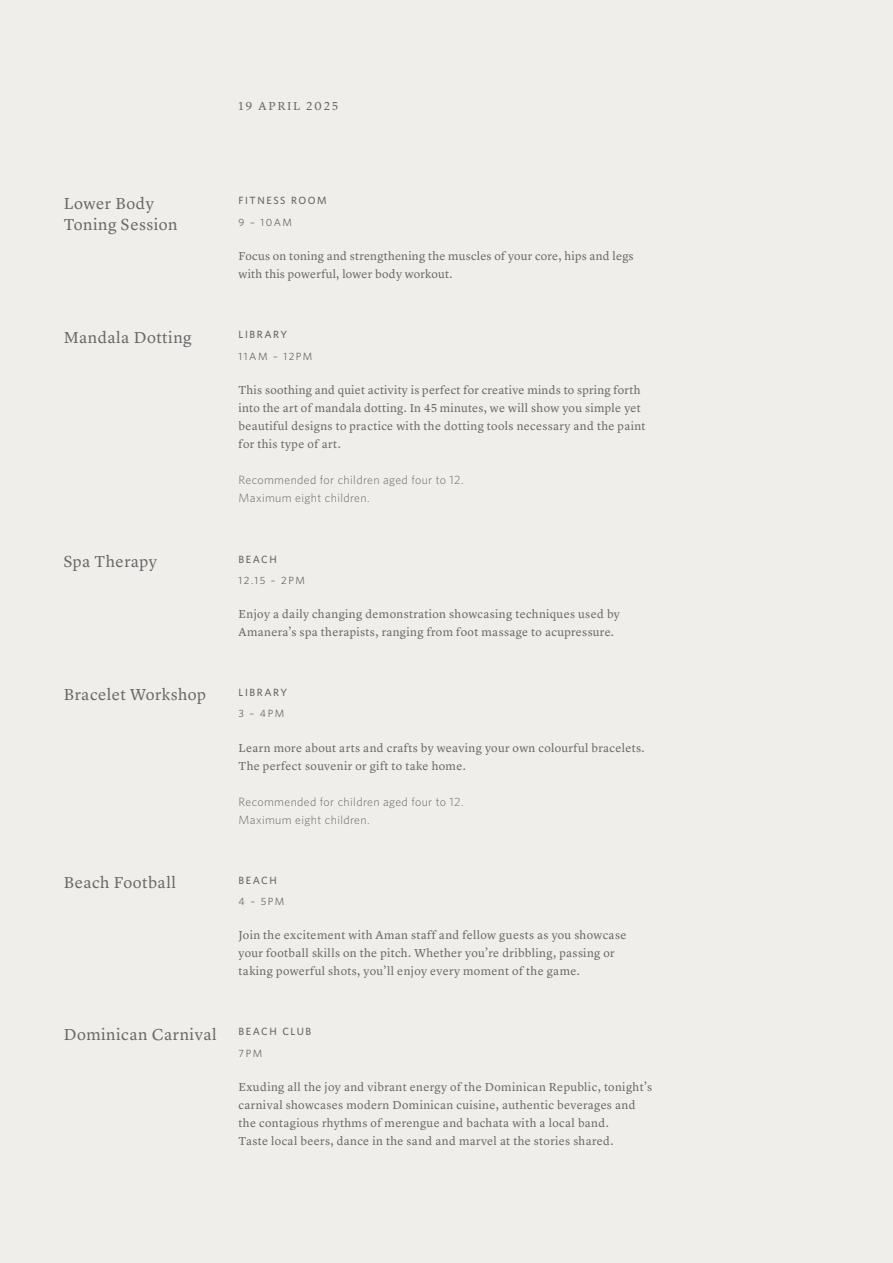
<style>
.page{position:relative;width:893px;height:1263px;background:#f0eeeb}
.page>*{position:absolute;margin:0;border:0;box-sizing:border-box;transform-origin:0 0}
.t1{font:16.5px "Lyon Text Aman Regular";letter-spacing:.03em;color:#6a6768}
.Body_Copy{font:12px/18px "Lyon Text Aman Regular";letter-spacing:.03em;color:#6a6768}
.Body_Copy-2{font:300 12px/18px "Whitney";letter-spacing:.03em;color:#6a6768}
.Subheader{font:12px "Lyon Text Aman Regular";letter-spacing:.15em;color:#6a6768}
.Event_details{font:500 10.5px "Whitney";letter-spacing:.15em;color:#6a6768}
.Event_details-2{font:10.5px "Whitney";letter-spacing:.15em;color:#6a6768}
</style>
<div class="page">
<p class="Subheader" style="left:239px;top:97px;width:101px">19 APRIL 2025</p>
<p class="t1" style="left:64px;top:190px;width:92px">Lower Body</p>
<p class="Event_details" style="left:239px;top:194px;width:90px">FITNESS ROOM</p>
<p class="t1" style="left:64px;top:211px;width:115px">Toning Session</p>
<p class="Event_details-2" style="left:239px;top:215px;width:55px">9 – 10AM</p>
<p class="Body_Copy" style="left:239px;top:246px;width:396px">Focus on toning and strengthening the muscles of your core, hips and legs with this powerful, lower body workout.</p>
<p class="t1" style="left:64px;top:324px;width:130px">Mandala Dotting</p>
<p class="Event_details" style="left:239px;top:328px;width:50px">LIBRARY</p>
<p class="Event_details-2" style="left:239px;top:349px;width:75px">11AM – 12PM</p>
<p class="Body_Copy" style="left:239px;top:380px;width:409px">This soothing and quiet activity is perfect for creative minds to spring forth into the art of mandala dotting. In 45 minutes, we will show you simple yet beautiful designs to practice with the dotting tools necessary and the paint for this type of art.</p>
<p class="Body_Copy-2" style="left:239px;top:471px;width:226px">Recommended for children aged four to 12.<br>Maximum eight children.</p>
<p class="t1" style="left:64px;top:549px;width:95px">Spa Therapy</p>
<p class="Event_details" style="left:239px;top:552px;width:40px">BEACH</p>
<p class="Body_Copy" style="left:239px;top:604px;width:383px">Enjoy a daily changing demonstration showcasing techniques used by<br>Amanera’s spa therapists, ranging from foot massage to acupressure.</p>
<p class="Event_details-2" style="left:239px;top:573px;width:68px">12.15 – 2PM</p>
<p class="t1" style="left:64px;top:682px;width:144px">Bracelet Workshop</p>
<p class="Event_details" style="left:239px;top:685px;width:50px">LIBRARY</p>
<p class="Event_details-2" style="left:239px;top:706px;width:47px">3 – 4PM</p>
<p class="Body_Copy" style="left:239px;top:737px;width:407px">Learn more about arts and crafts by weaving your own colourful bracelets.<br>The perfect souvenir or gift to take home.</p>
<p class="Body_Copy-2" style="left:239px;top:792px;width:226px">Recommended for children aged four to 12.<br>Maximum eight children.</p>
<p class="t1" style="left:64px;top:870px;width:114px">Beach Football</p>
<p class="Event_details" style="left:239px;top:873px;width:40px">BEACH</p>
<p class="Event_details-2" style="left:239px;top:894px;width:47px">4 – 5PM</p>
<p class="Body_Copy" style="left:239px;top:925px;width:389px">Join the excitement with Aman staff and fellow guests as you showcase your football skills on the pitch. Whether you’re dribbling, passing or taking powerful shots, you’ll enjoy every moment of the game.</p>
<p class="t1" style="left:64px;top:1021px;width:154px">Dominican Carnival</p>
<p class="Event_details" style="left:239px;top:1025px;width:74px">BEACH CLUB</p>
<p class="Event_details-2" style="left:239px;top:1046px;width:25px">7PM</p>
<p class="Body_Copy" style="left:239px;top:1077px;width:415px">Exuding all the joy and vibrant energy of the Dominican Republic, tonight’s carnival showcases modern Dominican cuisine, authentic beverages and the contagious rhythms of merengue and bachata with a local band.<br>Taste local beers, dance in the sand and marvel at the stories shared.</p>
</div>
